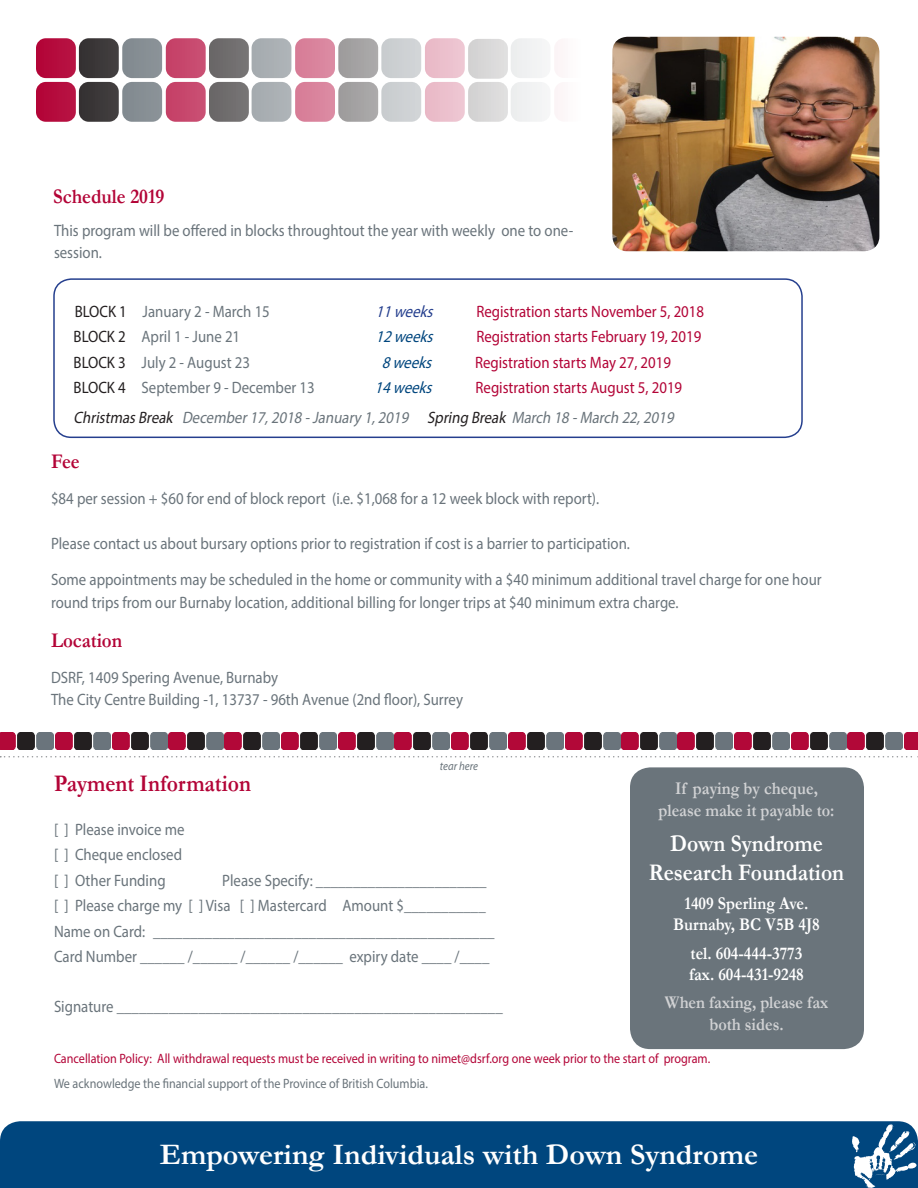
<style>
.page{position:relative;width:918px;height:1188px;background:#fff}
.page>*{position:absolute;margin:0;border:0;box-sizing:border-box;transform-origin:0 0}
.t1{font:700 30px "Garamond";color:#fff}
.t2{font:700 24px/28.8px "Garamond";color:#fff;text-align:center;scale:.9 1}
.t3{font:700 24px "Garamond";color:#b30437;scale:.9 1}
.Sub_Heading{font:700 21px "Garamond";color:#b30437;scale:.9 1}
.t4{font:700 18px/21.6px "Garamond";color:#d1d2d4;text-align:center;scale:.9 1}
.t5{font:700 18px/21.6px "Garamond";color:#fff;text-align:center;scale:.9 1}
.Copy{font:16.5px/22.5px "Myriad Pro";color:#6a747b;scale:.9 1}
.t6{font:16.5px "Myriad Pro";color:#b30437;scale:.9 1}
.t7{font:italic 16.5px "Myriad Pro";color:#6a747b;scale:.9 1}
.t8{font:italic 16.5px "Myriad Pro";color:#00467e;scale:.9 1}
.t9{font:italic 16.5px "Myriad Pro";color:#253f8e;scale:.9 1}
.t10{font:13.5px "Myriad Pro";color:#b30437;scale:.9 1}
.t11{font:13.5px "Myriad Pro";color:#6a747b;scale:.9 1}
.t12{font:italic 12px "Myriad Pro";color:#6a747b;scale:.9 1}
.s1{color:#231f20}
</style>
<div class="page">
<div style="left:630px;top:767px;width:234px;height:282px;background:#6a747b;border-radius:20px"></div>
<svg style="left:0;top:756px;width:918px;height:2px"></svg>
<div style="left:0;top:1121px;width:918px;height:67px;background:#00467e"></div>
<svg style="left:852px;top:1124px;width:64px;height:64px"></svg>
<img style="left:854px;top:1168px;width:30px;height:7px">
<img style="left:0;top:732px;width:53px;height:18px">
<img style="left:339px;top:732px;width:167px;height:18px">
<img style="left:225px;top:732px;width:55px;height:18px">
<img style="left:678px;top:732px;width:55px;height:18px">
<img style="left:55px;top:732px;width:55px;height:18px">
<img style="left:508px;top:732px;width:55px;height:18px">
<img style="left:282px;top:732px;width:55px;height:18px">
<img style="left:735px;top:732px;width:55px;height:18px">
<img style="left:112px;top:732px;width:111px;height:18px">
<img style="left:565px;top:732px;width:111px;height:18px">
<img style="left:792px;top:732px;width:126px;height:18px">
<div style="left:511px;top:82px;width:40px;height:40px;background:#f1f2f3;border-radius:10px"></div>
<div style="left:425px;top:82px;width:40px;height:40px;background:#ecc0cd;border-radius:10px"></div>
<div style="left:468px;top:82px;width:40px;height:40px;background:#d9d8d8;border-radius:10px"></div>
<div style="left:381px;top:82px;width:40px;height:40px;background:#cdd0d3;border-radius:10px"></div>
<div style="left:295px;top:82px;width:40px;height:40px;background:#da849d;border-radius:10px"></div>
<div style="left:338px;top:82px;width:40px;height:40px;background:#a5a3a4;border-radius:10px"></div>
<div style="left:252px;top:82px;width:39px;height:40px;background:#a9afb3;border-radius:10px"></div>
<div style="left:209px;top:82px;width:40px;height:40px;background:#706e6e;border-radius:10px"></div>
<div style="left:511px;top:38px;width:40px;height:40px;background:#f1f2f3;border-radius:10px"></div>
<div style="left:425px;top:38px;width:40px;height:40px;background:#ecc0cd;border-radius:10px"></div>
<div style="left:468px;top:39px;width:40px;height:40px;background:#d9d8d8;border-radius:10px"></div>
<div style="left:381px;top:38px;width:40px;height:40px;background:#cdd0d3;border-radius:10px"></div>
<div style="left:295px;top:38px;width:40px;height:40px;background:#da849d;border-radius:10px"></div>
<div style="left:338px;top:38px;width:40px;height:40px;background:#a5a3a4;border-radius:10px"></div>
<div style="left:252px;top:38px;width:39px;height:40px;background:#a9afb3;border-radius:10px"></div>
<div style="left:209px;top:38px;width:40px;height:40px;background:#706e6e;border-radius:10px"></div>
<div style="left:166px;top:82px;width:40px;height:40px;background:#c7486d;border-radius:10px"></div>
<div style="left:122px;top:82px;width:40px;height:40px;background:#868e94;border-radius:10px"></div>
<div style="left:79px;top:82px;width:40px;height:40px;background:#3c3839;border-radius:10px"></div>
<div style="left:166px;top:38px;width:40px;height:40px;background:#c7486d;border-radius:10px"></div>
<div style="left:122px;top:38px;width:40px;height:40px;background:#868e94;border-radius:10px"></div>
<div style="left:79px;top:38px;width:40px;height:40px;background:#3c3839;border-radius:10px"></div>
<div style="left:36px;top:82px;width:40px;height:40px;background:#b50b3d;border-radius:10px"></div>
<div style="left:36px;top:38px;width:40px;height:40px;background:#b50b3d;border-radius:10px"></div>
<img style="left:612px;top:37px;width:267px;height:214px">
<div style="left:53px;top:278px;width:750px;height:160px;border:2px solid #253f8e;border-radius:17px"></div>
<p class="Sub_Heading" style="left:53px;top:182px;width:125px">Schedule 2019</p>
<p class="Copy" style="left:54px;top:219px;width:579px">This program will be offered in blocks throughtout the year with weekly one to one&shy;session.</p>
<p class="Copy" style="left:75px;top:299px;width:218px"><span class="s1">BLOCK 1</span> January 2 - March 15</p>
<p class="t9" style="left:375px;top:301px;width:71px">11weeks</p>
<p class="t6" style="left:476px;top:301px;width:255px">Registration starts November 5, 2018</p>
<p class="Copy" style="left:74px;top:325px;width:187px"><span class="s1">BLOCK 2</span> April 1 - June 21</p>
<p class="t8" style="left:375px;top:326px;width:71px">12weeks</p>
<p class="t6" style="left:476px;top:326px;width:252px">Registration starts February 19, 2019</p>
<p class="Copy" style="left:74px;top:351px;width:198px"><span class="s1">BLOCK 3</span> July 2 - August 23</p>
<p class="t8" style="left:382px;top:352px;width:62px">8weeks</p>
<p class="t6" style="left:475px;top:352px;width:219px">Registration starts May 27, 2019</p>
<p class="Copy" style="left:74px;top:376px;width:269px"><span class="s1">BLOCK 4</span> September 9 - December 13</p>
<p class="t8" style="left:375px;top:378px;width:71px">14weeks</p>
<p class="t6" style="left:476px;top:378px;width:231px">Registration starts August 5, 2019</p>
<p class="t7" style="left:74px;top:408px;width:672px"><span class="s1">ChristmasBreak</span> December17,2018 -January 1,2019 <span class="s1">Spring Break</span> March 18 -March 22,2019</p>
<p class="Sub_Heading" style="left:51px;top:447px;width:34px">Fee</p>
<p class="Copy" style="left:51px;top:487px;width:611px">$84 per session + $60 for end of block report (i.e. $1,068 for a 12 week block with report).</p>
<p class="Copy" style="left:51px;top:532px;width:645px">Please contact us about bursary options prior to registration if cost is a barrier to participation.</p>
<p class="Copy" style="left:51px;top:568px;width:858px">Some appointments may be scheduled in the home or community with a $40 minimum additional travel charge for one hour round trips from our Burnaby location, additional billing for longer trips at $40 minimum extra charge.</p>
<p class="Sub_Heading" style="left:51px;top:626px;width:81px">Location</p>
<p class="Copy" style="left:51px;top:666px;width:254px">DSRF, 1409 Spering Avenue, Burnaby</p>
<p class="Copy" style="left:51px;top:688px;width:459px">The City Centre Building -1, 13737 - 96th Avenue (2nd floor), Surrey</p>
<p class="t12" style="left:440px;top:759px;width:44px">tear here</p>
<p class="t3" style="left:54px;top:768px;width:220px">Payment Information</p>
<p class="Copy" style="left:54px;top:818px;width:147px">[ ] Please invoice me</p>
<p class="Copy" style="left:54px;top:843px;width:144px">[ ] Cheque enclosed</p>
<p class="Copy" style="left:54px;top:869px;width:126px">[ ] Other Funding</p>
<p class="Copy" style="left:222px;top:869px;width:295px">Please Specify: _______________________</p>
<p class="Copy" style="left:54px;top:894px;width:481px">[ ] Please charge my [ ] Visa [ ] Mastercard Amount $___________</p>
<p class="Copy" style="left:54px;top:920px;width:491px">Name on Card: ______________________________________________</p>
<p class="Copy" style="left:54px;top:945px;width:485px">Card Number ______ /______ /______ /______ expiry date ____ /____</p>
<p class="Copy" style="left:54px;top:995px;width:500px">Signature ____________________________________________________</p>
<p class="t10" style="left:54px;top:1050px;width:731px">Cancellation Policy: All withdrawal requests must be received in writing to nimet@dsrf.org one week prior to the start of program.</p>
<p class="t11" style="left:54px;top:1076px;width:417px">We acknowledge the financial support of the Province of British Columbia.</p>
<p class="t4" style="left:659px;top:778px;width:197px">If paying by cheque, please make it payable to:</p>
<p class="t2" style="left:649px;top:830px;width:219px">Down Syndrome<br>Research Foundation</p>
<p class="t5" style="left:673px;top:892px;width:165px">1409 Sperling Ave.<br>Burnaby, BC V5B 4J8</p>
<p class="t5" style="left:689px;top:942px;width:129px;text-align:left">tel. 604-444-3773 fax. 604-431-9248</p>
<p class="t4" style="left:665px;top:992px;width:183px">When faxing, please fax both sides.</p>
<p class="t1" style="left:160px;top:1135px;width:600px">Empowering Individuals with Down Syndrome</p>
</div>
